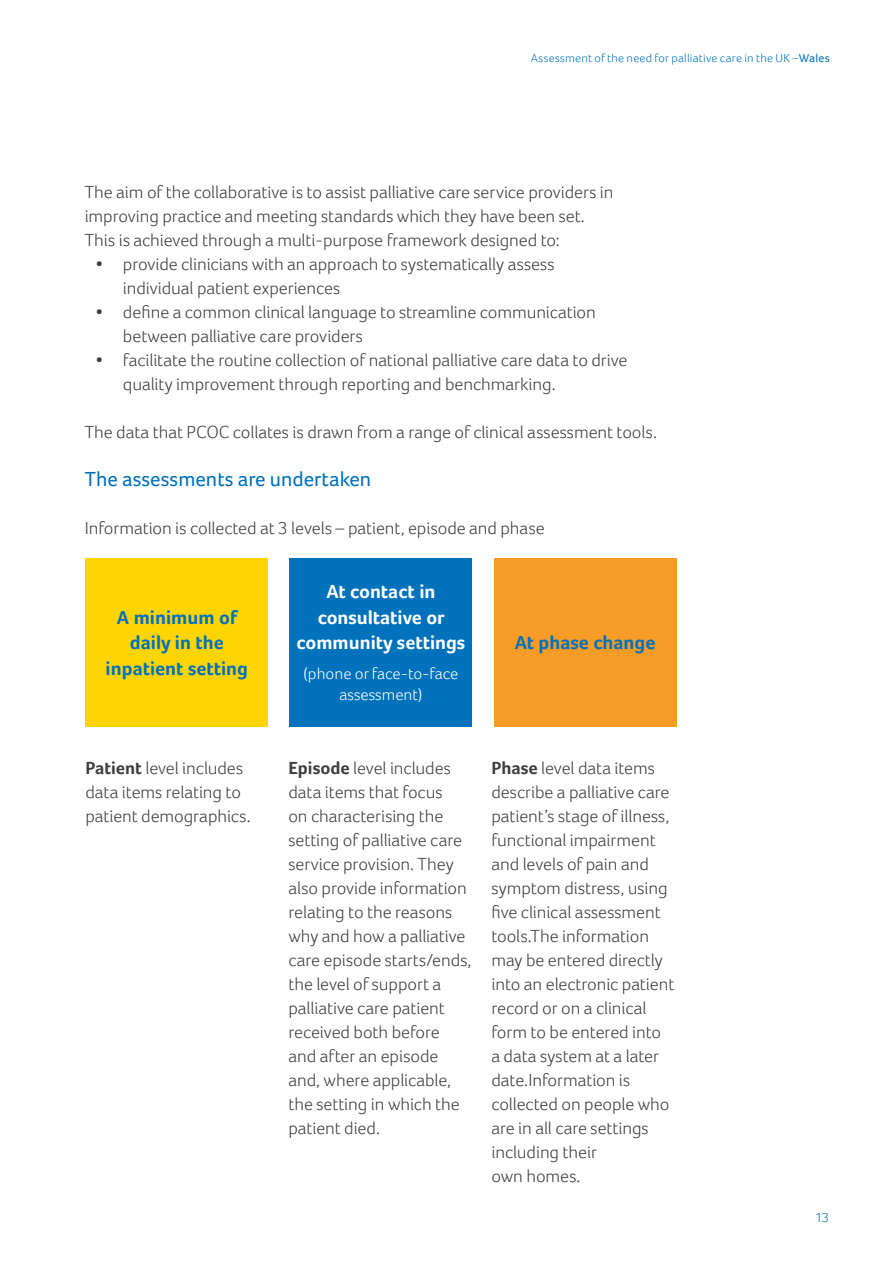
<style>
.page{position:relative;width:893px;height:1263px;background:#fff}
.page>*{position:absolute;margin:0;border:0;box-sizing:border-box;transform-origin:0 0}
.t1{font:21px "Foco";color:#0072bc}
.t2{font:700 19.5px/25.5px "Foco";color:#0072bc;text-align:center}
.t3{font:700 19.5px/25.5px "Foco";color:#fff;text-align:center}
.t4{font:300 18px/24px "Foco";letter-spacing:-.005em;color:#3e3e3f}
.t5{font:300 16.5px/21px "Foco";color:#fff;text-align:center}
.t6{font:300 13.5px "Foco";color:#0072bc}
.t7{font:300 12px "Foco";letter-spacing:.02em;color:#0072bc}
.s1{font-weight:400}
.s2{font-weight:700}
</style>
<div class="page">
<div style="left:85px;top:558px;width:183px;height:168px;background:#fed503"></div>
<div style="left:289px;top:558px;width:183px;height:168px;background:#0072bc"></div>
<div style="left:494px;top:558px;width:182px;height:168px;background:#f89c28"></div>
<p class="t7" style="left:531px;top:51px;width:301px">Assessment of the need for palliative care in the UK –<span class="s1">Wales</span></p>
<p class="t4" style="left:85px;top:180px;width:530px">The aim of the collaborative is to assist palliative care service providers in improving practice and meeting standards which they have been set.<br>This is achieved through a multi-purpose framework designed to:</p>
<p class="t4" style="left:123px;top:252px;width:433px;text-indent:-27px"><span class="s2">•</span> provide clinicians with an approach to systematically assess individual patient experiences</p>
<p class="t4" style="left:123px;top:300px;width:474px;text-indent:-27px"><span class="s2">•</span> define a common clinical language to streamline communication between palliative care providers</p>
<p class="t4" style="left:123px;top:348px;width:506px;text-indent:-27px"><span class="s2">•</span> facilitate the routine collection of national palliative care data to drive quality improvement through reporting and benchmarking.</p>
<p class="t4" style="left:85px;top:420px;width:574px">The data that PCOC collates is drawn from a range of clinical assessment tools.</p>
<p class="t1" style="left:85px;top:467px;width:288px">The assessments are undertaken</p>
<p class="t4" style="left:85px;top:516px;width:462px">Information is collected at 3 levels – patient, episode and phase</p>
<p class="t2" style="left:106px;top:604px;width:144px">A minimum of daily in the inpatient setting</p>
<p class="t3" style="left:297px;top:579px;width:170px">At contact in consultative or community settings</p>
<p class="t5" style="left:304px;top:663px;width:156px">(phone or face-to-face assessment)</p>
<p class="t2" style="left:515px;top:629px;width:142px">At phase change</p>
<p class="t4" style="left:85px;top:756px;width:167px"><span class="s2">Patient</span> level includes data items relating to patient demographics.</p>
<p class="t4" style="left:288px;top:756px;width:185px"><span class="s2">Episode</span> level includes data items that focus<br>on characterising the setting of palliative care service provision. They also provide information relating to the reasons why and how a palliative care episode starts/ends, the level of support a palliative care patient received both before and after an episode and, where applicable, the setting in which the patient died.</p>
<p class="t4" style="left:491px;top:756px;width:184px"><span class="s2">Phase</span> level data items describe a palliative care patient’s stage of illness, functional impairment and levels of pain and symptom distress, using five clinical assessment tools.The information may be entered directly into an electronic patient record or on a clinical form to be entered into a data system at a later date.Information is collected on people who are in all care settings including their<br>own homes.</p>
<p class="t6" style="left:815px;top:1209px;width:16px">13</p>
</div>
